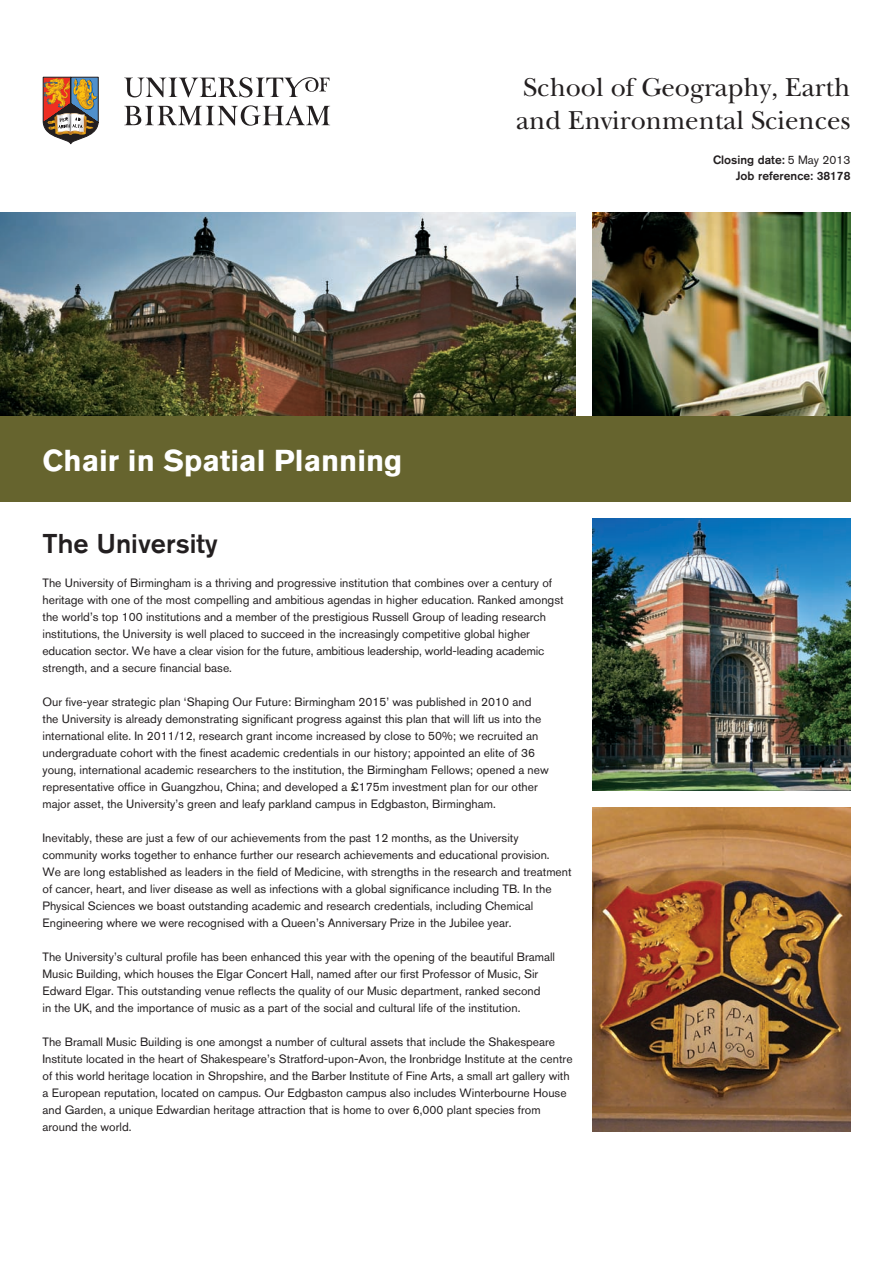
<style>
.page{position:relative;width:893px;height:1263px;background:#fff}
.page>*{position:absolute;margin:0;border:0;box-sizing:border-box;transform-origin:0 0}
._03_Body_Copy{font:700 30px "Akzidenz Grotesk BQ";color:#fff}
._03_Body_Copy-2{font:27px/33px "New Baskerville LT";color:#231f20}
._02_Schools_Header{font:500 27px "Akzidenz Grotesk BQ";color:#231f20}
._03_Body_Copy-3{font:12px/17px "Akzidenz Grotesk BQ";color:#231f20}
._03_Body_Copy-4{font:500 12px/16.5px "Akzidenz Grotesk BQ";color:#231f20;text-align:right}
.s1{font-weight:400}
</style>
<div class="page">
<svg style="left:124px;top:77px;width:206px;height:20px"></svg>
<svg style="left:124px;top:105px;width:206px;height:21px"></svg>
<svg style="left:42px;top:76px;width:57px;height:69px"></svg>
<img style="left:592px;top:808px;width:258px;height:323px">
<img style="left:592px;top:519px;width:258px;height:272px">
<img style="left:0;top:213px;width:575px;height:204px">
<img style="left:592px;top:213px;width:258px;height:204px">
<div style="left:0;top:417px;width:850px;height:85px;background:#66642e"></div>
<p class="_03_Body_Copy" style="left:43px;top:443px;width:361px">Chair in Spatial Planning</p>
<p class="_03_Body_Copy-2" style="left:516px;top:71px;width:336px">School of Geography, Earth and Environmental Sciences</p>
<p class="_03_Body_Copy-4" style="left:713px;top:151px;width:139px">Closing date: <span class="s1">5 May 2013<br></span>Job reference: 38178</p>
<p class="_02_Schools_Header" style="left:43px;top:527px;width:177px">The University</p>
<p class="_03_Body_Copy-3" style="left:43px;top:574px;width:523px">The University of Birmingham is a thriving and progressive institution that combines over a century of heritage with one of the most compelling and ambitious agendas in higher education. Ranked amongst the world’s top 100 institutions and a member of the prestigious Russell Group of leading research institutions, the University is well placed to succeed in the increasingly competitive global higher education sector. We have a clear vision for the future, ambitious leadership, world-leading academic strength, and a secure financial base.</p>
<p class="_03_Body_Copy-3" style="left:43px;top:693px;width:508px">Our five-year strategic plan ‘Shaping Our Future: Birmingham 2015’ was published in 2010 and the University is already demonstrating significant progress against this plan that will lift us into the international elite. In 2011/12, research grant income increased by close to 50%; we recruited an undergraduate cohort with the finest academic credentials in our history; appointed an elite of 36 young, international academic researchers to the institution, the Birmingham Fellows; opened a new representative office in Guangzhou, China; and developed a £175m investment plan for our other major asset, the University’s green and leafy parkland campus in Edgbaston, Birmingham.</p>
<p class="_03_Body_Copy-3" style="left:43px;top:829px;width:531px">Inevitably, these are just a few of our achievements from the past 12 months, as the University community works together to enhance further our research achievements and educational provision.<br>We are long established as leaders in the field of Medicine, with strengths in the research and treatment of cancer, heart, and liver disease as well as infections with a global significance including TB. In the Physical Sciences we boast outstanding academic and research credentials, including Chemical Engineering where we were recognised with a Queen’s Anniversary Prize in the Jubilee year.</p>
<p class="_03_Body_Copy-3" style="left:43px;top:948px;width:514px">The University’s cultural profile has been enhanced this year with the opening of the beautiful Bramall Music Building, which houses the Elgar Concert Hall, named after our first Professor of Music, Sir Edward Elgar. This outstanding venue reflects the quality of our Music department, ranked second<br>in the UK, and the importance of music as a part of the social and cultural life of the institution.</p>
<p class="_03_Body_Copy-3" style="left:43px;top:1033px;width:532px">The Bramall Music Building is one amongst a number of cultural assets that include the Shakespeare Institute located in the heart of Shakespeare’s Stratford-upon-Avon, the Ironbridge Institute at the centre of this world heritage location in Shropshire, and the Barber Institute of Fine Arts, a small art gallery with a European reputation, located on campus. Our Edgbaston campus also includes Winterbourne House and Garden, a unique Edwardian heritage attraction that is home to over 6,000 plant species from around the world.</p>
</div>
